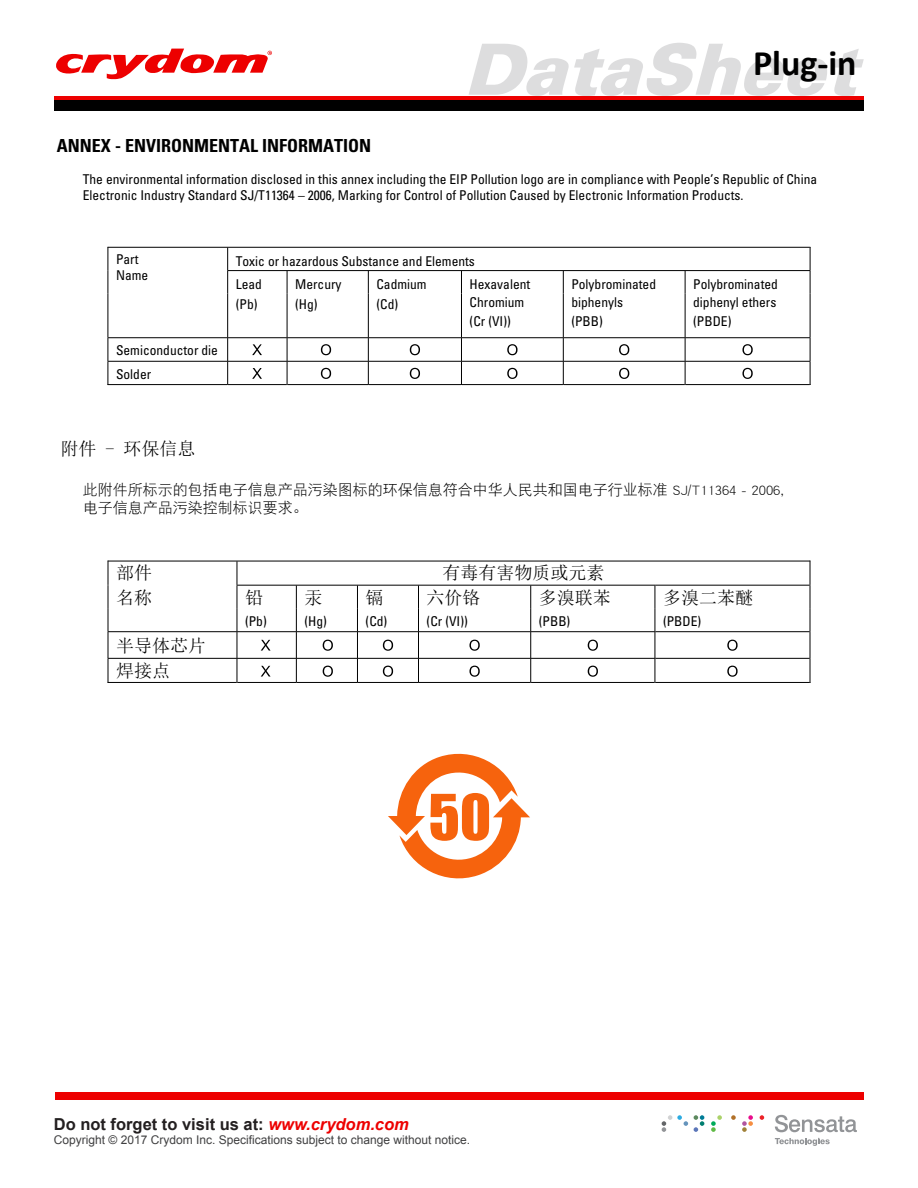
<style>
.page{position:relative;width:918px;height:1188px;background:#fff}
.page>*{position:absolute;margin:0;border:0;box-sizing:border-box;transform-origin:0 0}
.t1{font:italic 900 70.5px "Univers";color:#ddddde}
.t2{font:58.35px "Impact";color:#f6630d}
.t3{font:700 36px "Calibri";color:#000}
.t4{font:18px/25.2px "Sim Sun";color:#000}
.t5{font:700 condensed 18px "Univers";color:#000}
.t6{font:18px "Adobe Heiti Std Regular G Bpc EUC H";color:#000}
.t7{font:700 16.5px "Arial";color:#231f20}
.t8{font:15px/18px "DFP Hei W3";color:#000}
.t9{font:condensed 13.5px/19.2px "Univers LT Std";color:#000}
.t10{font:12px "Arial";color:#404041}
.s1{font-style:italic;color:#ed0000}
</style>
<div class="page">
<hr style="left:54px;top:96px;width:810px;height:4px;background:#ed0000">
<div style="left:54px;top:100px;width:810px;height:10px;background:#000"></div>
<svg style="left:56px;top:49px;width:216px;height:30px"></svg>
<div style="left:55px;top:1093px;width:809px;height:7px;background:#ed0000"></div>
<svg style="left:775px;top:1115px;width:82px;height:17px"></svg>
<svg style="left:775px;top:1138px;width:55px;height:8px"></svg>
<svg style="left:694px;top:1115px;width:10px;height:17px"></svg>
<svg style="left:711px;top:1115px;width:11px;height:17px"></svg>
<svg style="left:742px;top:1115px;width:11px;height:17px"></svg>
<svg style="left:760px;top:1115px;width:4px;height:5px"></svg>
<svg style="left:662px;top:1115px;width:26px;height:17px"></svg>
<svg style="left:731px;top:1115px;width:5px;height:5px"></svg>
<hr style="left:108px;top:247px;width:120px;height:1px;background:#000">
<hr style="left:228px;top:247px;width:582px;height:1px;background:#000">
<hr style="left:227px;top:270px;width:583px;height:1px;background:#000">
<svg style="left:108px;top:247px;width:1px;height:46px"></svg>
<svg style="left:227px;top:248px;width:1px;height:45px"></svg>
<svg style="left:287px;top:271px;width:1px;height:22px"></svg>
<svg style="left:368px;top:271px;width:1px;height:22px"></svg>
<svg style="left:461px;top:271px;width:1px;height:22px"></svg>
<svg style="left:563px;top:271px;width:1px;height:22px"></svg>
<svg style="left:685px;top:271px;width:1px;height:22px"></svg>
<svg style="left:810px;top:247px;width:1px;height:46px"></svg>
<hr style="left:108px;top:293px;width:1px;height:44px;background:#000">
<hr style="left:227px;top:293px;width:1px;height:44px;background:#000">
<hr style="left:287px;top:293px;width:1px;height:44px;background:#000">
<hr style="left:368px;top:293px;width:1px;height:44px;background:#000">
<hr style="left:461px;top:293px;width:1px;height:44px;background:#000">
<hr style="left:563px;top:293px;width:1px;height:44px;background:#000">
<hr style="left:685px;top:293px;width:1px;height:44px;background:#000">
<hr style="left:810px;top:293px;width:1px;height:44px;background:#000">
<svg style="left:252px;top:344px;width:10px;height:11px"></svg>
<svg style="left:321px;top:344px;width:10px;height:11px"></svg>
<svg style="left:410px;top:344px;width:10px;height:11px"></svg>
<svg style="left:507px;top:344px;width:11px;height:11px"></svg>
<svg style="left:619px;top:344px;width:10px;height:11px"></svg>
<svg style="left:742px;top:344px;width:11px;height:11px"></svg>
<hr style="left:108px;top:337px;width:702px;height:1px;background:#000">
<svg style="left:252px;top:368px;width:10px;height:11px"></svg>
<svg style="left:321px;top:368px;width:10px;height:11px"></svg>
<svg style="left:410px;top:368px;width:10px;height:11px"></svg>
<svg style="left:507px;top:368px;width:11px;height:11px"></svg>
<svg style="left:619px;top:368px;width:10px;height:11px"></svg>
<svg style="left:742px;top:368px;width:11px;height:11px"></svg>
<hr style="left:108px;top:361px;width:702px;height:1px;background:#000">
<svg style="left:108px;top:338px;width:1px;height:46px"></svg>
<hr style="left:108px;top:384px;width:119px;height:1px;background:#000">
<svg style="left:227px;top:338px;width:1px;height:47px"></svg>
<hr style="left:228px;top:384px;width:59px;height:1px;background:#000">
<svg style="left:287px;top:338px;width:1px;height:46px"></svg>
<hr style="left:287px;top:384px;width:81px;height:1px;background:#000">
<svg style="left:368px;top:338px;width:1px;height:47px"></svg>
<hr style="left:369px;top:384px;width:92px;height:1px;background:#000">
<svg style="left:461px;top:338px;width:1px;height:47px"></svg>
<hr style="left:462px;top:384px;width:101px;height:1px;background:#000">
<svg style="left:563px;top:338px;width:1px;height:47px"></svg>
<hr style="left:564px;top:384px;width:121px;height:1px;background:#000">
<svg style="left:685px;top:338px;width:1px;height:46px"></svg>
<hr style="left:685px;top:384px;width:125px;height:1px;background:#000">
<svg style="left:810px;top:338px;width:1px;height:47px"></svg>
<hr style="left:108px;top:561px;width:702px;height:1px;background:#000">
<hr style="left:237px;top:585px;width:418px;height:1px;background:#000">
<hr style="left:655px;top:585px;width:155px;height:1px;background:#000">
<hr style="left:108px;top:631px;width:547px;height:1px;background:#000">
<hr style="left:655px;top:631px;width:155px;height:1px;background:#000">
<svg style="left:261px;top:640px;width:10px;height:11px"></svg>
<svg style="left:323px;top:640px;width:10px;height:11px"></svg>
<svg style="left:383px;top:640px;width:10px;height:11px"></svg>
<svg style="left:469px;top:640px;width:11px;height:11px"></svg>
<svg style="left:588px;top:640px;width:10px;height:11px"></svg>
<svg style="left:727px;top:640px;width:11px;height:11px"></svg>
<svg style="left:261px;top:666px;width:10px;height:11px"></svg>
<svg style="left:323px;top:666px;width:10px;height:11px"></svg>
<svg style="left:383px;top:666px;width:10px;height:11px"></svg>
<svg style="left:469px;top:666px;width:11px;height:11px"></svg>
<svg style="left:588px;top:666px;width:10px;height:11px"></svg>
<svg style="left:727px;top:666px;width:11px;height:11px"></svg>
<hr style="left:108px;top:658px;width:547px;height:1px;background:#000">
<hr style="left:655px;top:658px;width:155px;height:1px;background:#000">
<svg style="left:108px;top:561px;width:1px;height:121px"></svg>
<hr style="left:108px;top:682px;width:129px;height:1px;background:#000">
<svg style="left:237px;top:561px;width:1px;height:121px"></svg>
<hr style="left:237px;top:682px;width:59px;height:1px;background:#000">
<svg style="left:296px;top:586px;width:1px;height:97px"></svg>
<hr style="left:297px;top:682px;width:60px;height:1px;background:#000">
<svg style="left:357px;top:586px;width:1px;height:97px"></svg>
<hr style="left:358px;top:682px;width:60px;height:1px;background:#000">
<svg style="left:418px;top:586px;width:1px;height:97px"></svg>
<hr style="left:419px;top:682px;width:111px;height:1px;background:#000">
<svg style="left:530px;top:586px;width:1px;height:97px"></svg>
<hr style="left:531px;top:682px;width:124px;height:1px;background:#000">
<svg style="left:655px;top:586px;width:1px;height:96px"></svg>
<hr style="left:655px;top:682px;width:155px;height:1px;background:#000">
<svg style="left:810px;top:561px;width:1px;height:122px"></svg>
<svg style="left:388px;top:753px;width:142px;height:126px"></svg>
<h1 class="t1" style="left:464px;top:23px;width:394px">DataSheet</h1>
<h3 class="t3" style="left:753px;top:40px;width:105px">Plug-in</h3>
<h3 class="t5" style="left:57px;top:135px;width:316px">ANNEX - ENVIRONMENTAL INFORMATION</h3>
<p class="t9" style="left:83px;top:171px;width:736px;line-height:16.2px">The environmental information disclosed in this annex including the EIP Pollution logo are in compliance with People’s Republic of China<br>Electronic Industry Standard SJ/T11364 – 2006, Marking for Control of Pollution Caused by Electronic Information Products.</p>
<p class="t9" style="left:116px;top:251px;width:34px;line-height:16.2px">Part<br>Name</p>
<p class="t9" style="left:236px;top:249px;width:241px;line-height:23.2px">Toxic or hazardous Substance and Elements<br>Lead</p>
<p class="t9" style="left:295px;top:275px;width:48px">Mercury</p>
<p class="t9" style="left:376px;top:275px;width:52px">Cadmium</p>
<p class="t9" style="left:470px;top:275px;width:62px">Hexavalent</p>
<p class="t9" style="left:571px;top:275px;width:86px">Polybrominated</p>
<p class="t9" style="left:693px;top:275px;width:86px">Polybrominated</p>
<p class="t9" style="left:116px;top:338px;width:103px;line-height:24px">Semiconductor die<br>Solder</p>
<p class="t9" style="left:236px;top:294px;width:23px">(Pb)</p>
<p class="t9" style="left:295px;top:294px;width:24px">(Hg)</p>
<p class="t9" style="left:376px;top:294px;width:23px">(Cd)</p>
<p class="t9" style="left:470px;top:293px;width:56px">Chromium (Cr (VI))</p>
<p class="t9" style="left:571px;top:293px;width:53px">biphenyls (PBB)</p>
<p class="t9" style="left:693px;top:293px;width:85px">diphenyl ethers (PBDE)</p>
<h3 class="t6" style="left:60px;top:440px;width:136px">附件 - 环保信息</h3>
<p class="t8" style="left:83px;top:480px;width:703px">此附件所标示的包括电子信息产品污染图标的环保信息符合中华人民共和国电子行业标准 SJ/T11364 - 2006,电子信息产品污染控制标识要求。</p>
<h3 class="t4" style="left:116px;top:560px;width:37px">部件</h3>
<h3 class="t4" style="left:442px;top:560px;width:163px">有毒有害物质或元素</h3>
<h3 class="t4" style="left:116px;top:585px;width:37px">名称</h3>
<h3 class="t4" style="left:245px;top:585px;width:19px">铅</h3>
<h3 class="t4" style="left:304px;top:585px;width:19px">汞</h3>
<h3 class="t4" style="left:366px;top:585px;width:19px">镉</h3>
<h3 class="t4" style="left:427px;top:585px;width:55px">六价铬</h3>
<h3 class="t4" style="left:539px;top:585px;width:73px">多溴联苯</h3>
<h3 class="t4" style="left:663px;top:585px;width:91px">多溴二苯醚</h3>
<p class="t9" style="left:245px;top:611px;width:23px">(Pb)</p>
<p class="t9" style="left:304px;top:611px;width:24px">(Hg)</p>
<p class="t9" style="left:366px;top:611px;width:23px">(Cd)</p>
<p class="t9" style="left:427px;top:611px;width:43px">(Cr (VI))</p>
<p class="t9" style="left:539px;top:611px;width:33px">(PBB)</p>
<p class="t9" style="left:663px;top:611px;width:40px">(PBDE)</p>
<h3 class="t4" style="left:116px;top:633px;width:91px">半导体芯片焊接点</h3>
<h2 class="t2" style="left:429px;top:772px;width:64px">50</h2>
<p class="t7" style="left:54px;top:1113px;width:357px">Do not forget to visit us at: <span class="s1">www.crydom.com</span></p>
<p class="t10" style="left:54px;top:1132px;width:418px">Copyright © 2017 Crydom Inc. Specifications subject to change without notice.</p>
</div>
